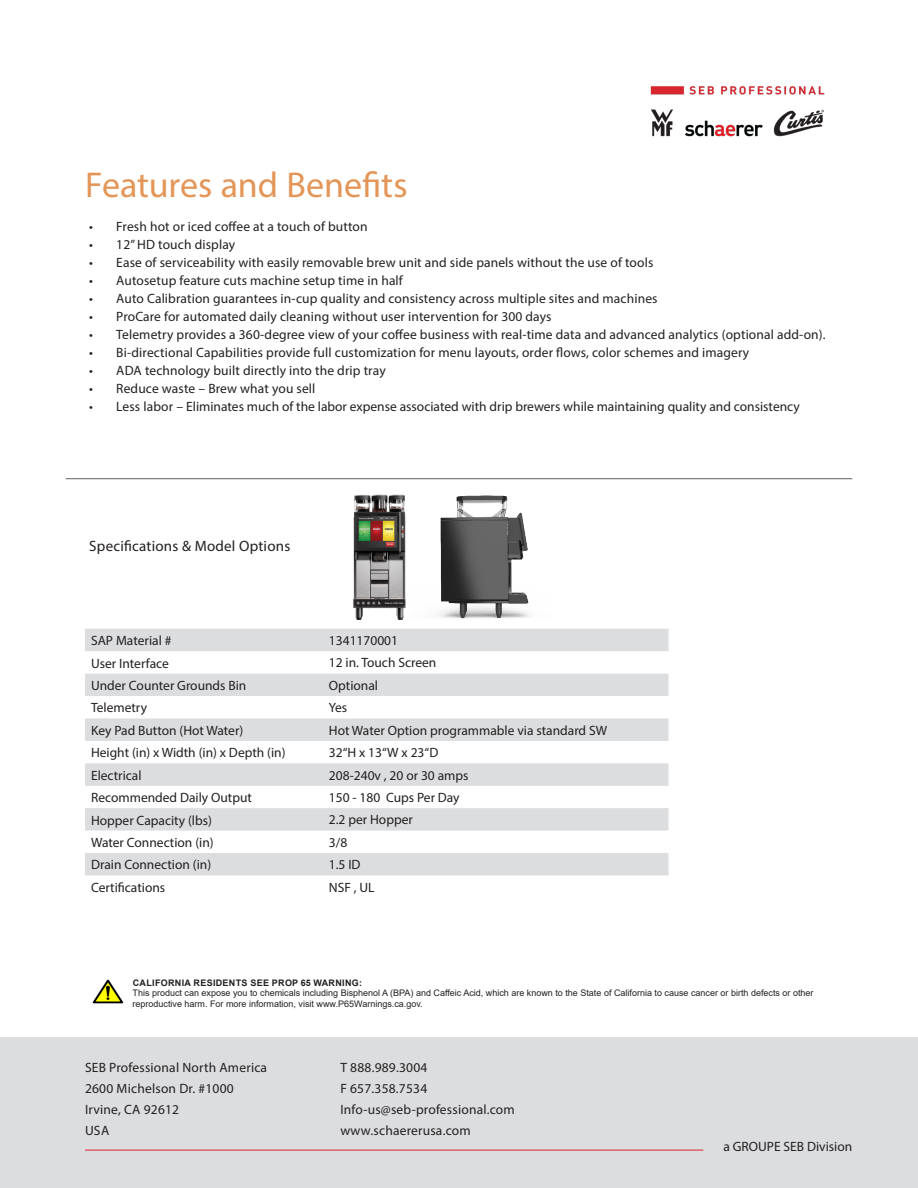
<style>
.page{position:relative;width:918px;height:1188px;background:#fff}
.page>*{position:absolute;margin:0;border:0;box-sizing:border-box;transform-origin:0 0}
.t1{font:36px "Myriad Pro";letter-spacing:-.005em;color:#e39657}
.t2{font:15px "Myriad Pro";letter-spacing:.015em;color:#231f20}
.t3{font:13.5px "Myriad Pro";letter-spacing:.01em;color:#231f20}
.t4{font:9px/10.8px "Arial";color:#231f20}
.t5{font:700 9px "Arial";letter-spacing:.035em;color:#231f20}
</style>
<div class="page">
<img style="left:650px;top:86px;width:175px;height:51px">
<svg style="left:85px;top:629px;width:584px;height:246px;fill:#dcdddf"></svg>
<div style="left:0;top:1037px;width:918px;height:151px;background:#dcdddf"></div>
<hr style="left:66px;top:478px;width:786px;height:1px;background:#636366">
<hr style="left:85px;top:1150px;width:618px;height:1px;background:#dc272d">
<img style="left:93px;top:980px;width:30px;height:24px">
<img style="left:440px;top:495px;width:90px;height:124px">
<img style="left:353px;top:494px;width:87px;height:126px">
<p class="t1" style="left:85px;top:163px;width:324px">Features and Benefits</p>
<p class="t3" style="left:89px;top:218px;width:280px">• Fresh hot or iced coffee at a touch of button</p>
<p class="t3" style="left:89px;top:236px;width:147px">• 12” HD touch display</p>
<p class="t3" style="left:89px;top:254px;width:566px">• Ease of serviceability with easily removable brew unit and side panels without the use of tools</p>
<p class="t3" style="left:89px;top:272px;width:315px">• Autosetup feature cuts machine setup time in half</p>
<p class="t3" style="left:89px;top:290px;width:570px">• Auto Calibration guarantees in-cup quality and consistency across multiple sites and machines</p>
<p class="t3" style="left:89px;top:308px;width:464px">• ProCare for automated daily cleaning without user intervention for 300 days</p>
<p class="t3" style="left:89px;top:326px;width:738px">• Telemetry provides a 360-degree view of your coffee business with real-time data and advanced analytics (optional add-on).</p>
<p class="t3" style="left:89px;top:344px;width:662px">• Bi-directional Capabilities provide full customization for menu layouts, order flows, color schemes and imagery</p>
<p class="t3" style="left:89px;top:362px;width:298px">• ADA technology built directly into the drip tray</p>
<p class="t3" style="left:89px;top:380px;width:228px">• Reduce waste – Brew what you sell</p>
<p class="t3" style="left:89px;top:398px;width:712px">• Less labor – Eliminates much of the labor expense associated with drip brewers while maintaining quality and consistency</p>
<p class="t2" style="left:89px;top:537px;width:203px">Specifications &amp; Model Options</p>
<p class="t3" style="left:91px;top:632px;width:82px">SAP Material #</p>
<p class="t3" style="left:329px;top:632px;width:71px">1341170001</p>
<p class="t3" style="left:91px;top:655px;width:79px">User Interface</p>
<p class="t3" style="left:329px;top:655px;width:109px">12 in. Touch Screen</p>
<p class="t3" style="left:91px;top:677px;width:157px">Under Counter Grounds Bin</p>
<p class="t3" style="left:329px;top:677px;width:51px">Optional</p>
<p class="t3" style="left:91px;top:699px;width:58px">Telemetry</p>
<p class="t3" style="left:329px;top:700px;width:20px">Yes</p>
<p class="t3" style="left:91px;top:722px;width:154px">Key Pad Button (Hot Water)</p>
<p class="t3" style="left:329px;top:722px;width:280px">Hot Water Option programmable via standard SW</p>
<p class="t3" style="left:91px;top:744px;width:196px">Height (in) x Width (in) x Depth (in)</p>
<p class="t3" style="left:329px;top:744px;width:111px">32“H x 13“W x 23“D</p>
<p class="t3" style="left:91px;top:767px;width:52px">Electrical</p>
<p class="t3" style="left:329px;top:767px;width:141px">208-240v , 20 or 30 amps</p>
<p class="t3" style="left:91px;top:789px;width:162px">Recommended Daily Output</p>
<p class="t3" style="left:329px;top:789px;width:132px">150 - 180 Cups Per Day</p>
<p class="t3" style="left:91px;top:812px;width:122px">Hopper Capacity (lbs)</p>
<p class="t3" style="left:329px;top:812px;width:85px">2.2 per Hopper</p>
<p class="t3" style="left:91px;top:834px;width:124px">Water Connection (in)</p>
<p class="t3" style="left:329px;top:834px;width:20px">3/8</p>
<p class="t3" style="left:91px;top:857px;width:122px">Drain Connection (in)</p>
<p class="t3" style="left:329px;top:857px;width:33px">1.5 ID</p>
<p class="t3" style="left:91px;top:879px;width:76px">Certifications</p>
<p class="t3" style="left:329px;top:879px;width:47px">NSF , UL</p>
<p class="t5" style="left:133px;top:976px;width:231px">CALIFORNIA RESIDENTS SEE PROP 65 WARNING:</p>
<p class="t4" style="left:133px;top:988px;width:682px">This product can expose you to chemicals including Bisphenol A (BPA) and Caffeic Acid, which are known to the State of California to cause cancer or birth defects or other reproductive harm. For more information, visit www.P65Warnings.ca.gov.</p>
<p class="t3" style="left:85px;top:1059px;width:184px">SEB Professional North America</p>
<p class="t3" style="left:85px;top:1080px;width:150px">2600 Michelson Dr. #1000</p>
<p class="t3" style="left:85px;top:1101px;width:96px">Irvine, CA 92612</p>
<p class="t3" style="left:85px;top:1122px;width:26px">USA</p>
<p class="t3" style="left:340px;top:1059px;width:89px">T 888.989.3004</p>
<p class="t3" style="left:340px;top:1080px;width:88px">F 657.358.7534</p>
<p class="t3" style="left:340px;top:1101px;width:176px">Info-us@seb-professional.com</p>
<p class="t3" style="left:340px;top:1122px;width:132px">www.schaererusa.com</p>
<p class="t3" style="left:724px;top:1138px;width:130px">a GROUPE SEB Division</p>
</div>
